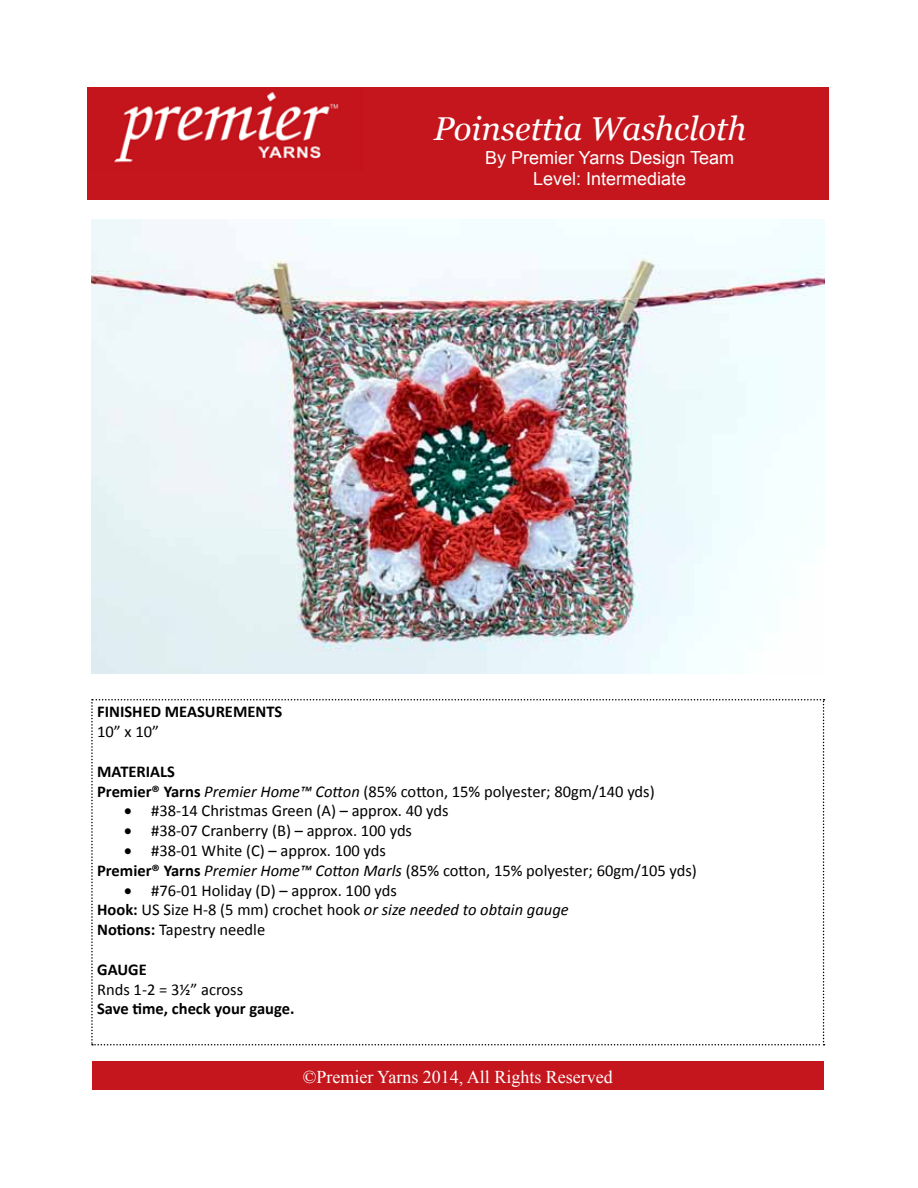
<style>
.page{position:relative;width:918px;height:1188px;background:#fff}
.page>*{position:absolute;margin:0;border:0;box-sizing:border-box;transform-origin:0 0}
.t1{font:italic 33px "Georgia";color:#fff}
.t2{font:18px/21.6px "Arial";color:#fff;text-align:center}
.t3{font:18px "Times New Roman";color:#fff}
.t4{font:16.5px/19.8px "Calibri";color:#000}
.t5{font:700 16.5px "Calibri";color:#000}
.s1{font-weight:700}
.s2{font-style:italic}
</style>
<div class="page">
<div style="left:87px;top:87px;width:742px;height:113px;background:#c5161d"></div>
<img style="left:114px;top:92px;width:225px;height:71px">
<img style="left:91px;top:220px;width:733px;height:454px">
<div style="left:92px;top:1061px;width:732px;height:29px;background:#c5161d"></div>
<svg style="left:91px;top:699px;width:734px;height:347px"></svg>
<h1 class="t1" style="left:434px;top:108px;width:314px">Poinsettia Washcloth</h1>
<p class="t2" style="left:485px;top:147px;width:251px">By Premier Yarns Design Team<br>Level: Intermediate</p>
<p class="t5" style="left:97px;top:701px;width:187px">FINISHED MEASUREMENTS</p>
<p class="t4" style="left:97px;top:722px;width:63px">10” x 10”</p>
<p class="t4" style="left:97px;top:761px;width:559px"><span class="s1">MATERIALS<br>Premier® Yarns</span> <span class="s2">Premier Home™ Cotton</span> (85% cotton, 15% polyester; 80gm/140 yds)</p>
<p class="t4" style="left:124px;top:801px;width:326px">• #38-14 Christmas Green (A) – approx. 40 yds</p>
<p class="t4" style="left:124px;top:821px;width:289px">• #38-07 Cranberry (B) – approx. 100 yds</p>
<p class="t4" style="left:97px;top:841px;width:601px;text-indent:27px">• #38-01 White (C) – approx. 100 yds<br><span class="s1">Premier® Yarns</span> <span class="s2">Premier Home™ Cotton Marls</span> (85% cotton, 15% polyester; 60gm/105 yds)</p>
<p class="t4" style="left:97px;top:880px;width:473px;text-indent:27px">• #76-01 Holiday (D) – approx. 100 yds<br><span class="s1">Hook:</span> US Size H-8 (5 mm) crochet hook <span class="s2">or size needed to obtain gauge<br></span><span class="s1">Notions:</span> Tapestry needle</p>
<p class="t5" style="left:97px;top:959px;width:51px">GAUGE</p>
<p class="t4" style="left:97px;top:979px;width:147px">Rnds 1-2 = 3½” across</p>
<p class="t5" style="left:97px;top:998px;width:199px">Save time, check your gauge.</p>
<p class="t3" style="left:303px;top:1064px;width:312px">©Premier Yarns 2014, All Rights Reserved</p>
</div>
